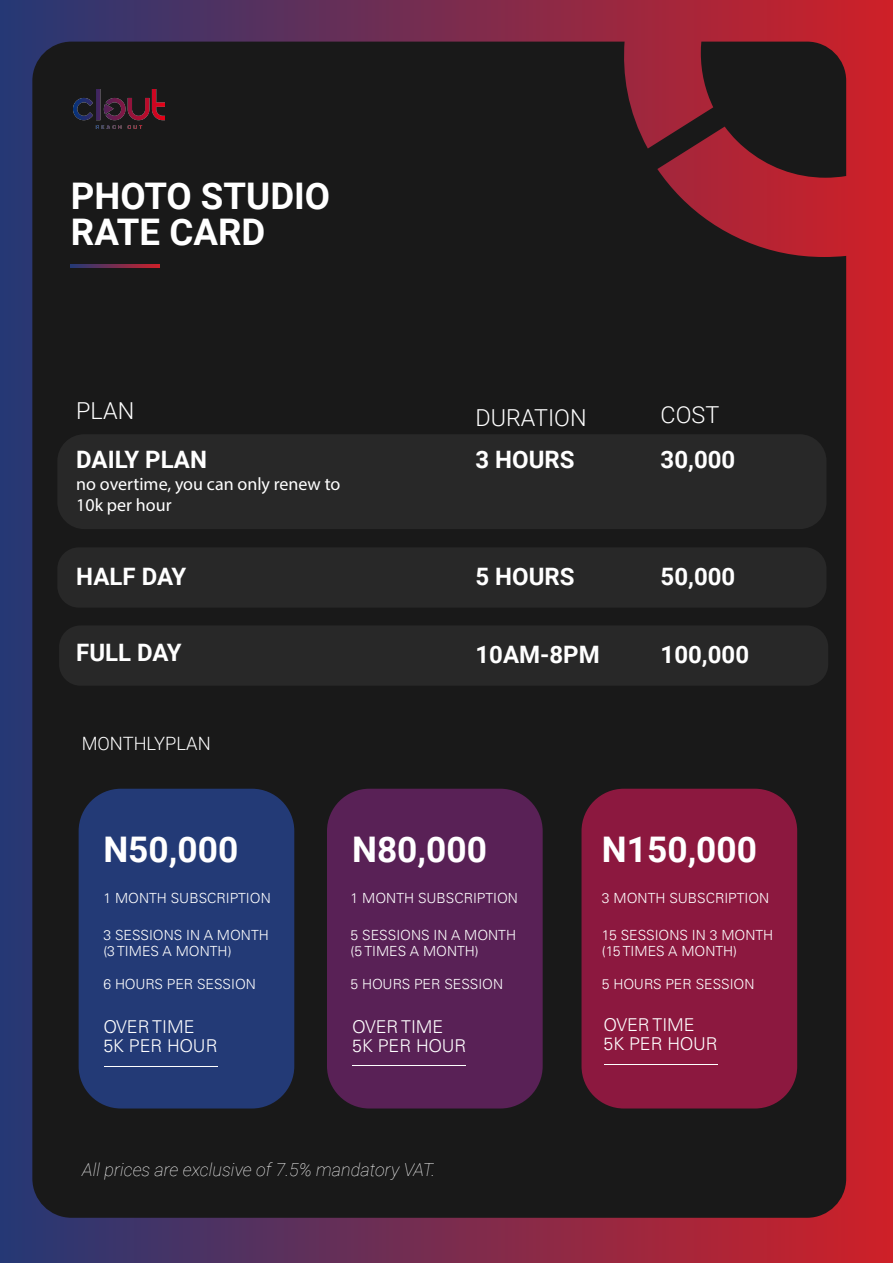
<style>
.page{position:relative;width:893px;height:1263px;background:#fff}
.page>*{position:absolute;margin:0;border:0;box-sizing:border-box;transform-origin:0 0}
.t1{font:700 36.6px/36px "Roboto";color:#fff}
.t2{font:700 35.25px "Roboto";color:#fff}
.t3{font:700 24px "Roboto";color:#fff}
.t4{font:300 23.4px "Roboto";color:#fff}
.t5{font:300 18.3px "Roboto";color:#fff}
.t6{font:italic 100 18px "Roboto";color:#fff}
.t7{font:18px/21.6px "Myriad Pro";color:#fff}
.t8{font:300 17.7px/19px "Univers";color:#fff}
.t9{font:300 13.95px/16.8px "Univers";color:#fff}
</style>
<div class="page">
<div style="left:0;top:0;width:893px;height:1262px;background:linear-gradient(to right,#253875,#cf2028)"></div>
<div style="left:32px;top:42px;width:814px;height:1176px;background:#191919"></div>
<svg style="left:71px;top:265px;width:89px;height:2px"></svg>
<div style="left:57px;top:434px;width:769px;height:95px;background:#282828;border-radius:27px"></div>
<div style="left:57px;top:547px;width:769px;height:61px;background:#282828;border-radius:22px"></div>
<div style="left:59px;top:625px;width:769px;height:61px;background:#282828;border-radius:22px"></div>
<div style="left:79px;top:789px;width:215px;height:319px;background:#233a76;border-radius:42px"></div>
<hr style="left:104px;top:1066px;width:114px;height:1px;background:#fff">
<div style="left:327px;top:789px;width:216px;height:319px;background:#592156;border-radius:42px"></div>
<hr style="left:353px;top:1065px;width:113px;height:1px;background:#fff">
<div style="left:581px;top:789px;width:216px;height:319px;background:#8c183f;border-radius:42px"></div>
<hr style="left:605px;top:1064px;width:113px;height:1px;background:#fff">
<img style="left:73px;top:89px;width:91px;height:39px">
<h1 class="t1" style="left:71px;top:176px;width:261px">PHOTO STUDIO<br>RATE CARD</h1>
<h3 class="t4" style="left:76px;top:394px;width:60px">PLAN</h3>
<h3 class="t4" style="left:475px;top:401px;width:113px">DURATION</h3>
<h3 class="t4" style="left:661px;top:398px;width:60px">COST</h3>
<h3 class="t3" style="left:76px;top:443px;width:132px">DAILY PLAN</h3>
<p class="t7" style="left:76px;top:472px;width:266px">no overtime, you can only renew to<br>10k per hour</p>
<h3 class="t3" style="left:475px;top:443px;width:101px">3 HOURS</h3>
<h3 class="t3" style="left:661px;top:443px;width:76px">30,000</h3>
<h3 class="t3" style="left:76px;top:559px;width:112px">HALF DAY</h3>
<h3 class="t3" style="left:475px;top:559px;width:101px">5 HOURS</h3>
<h3 class="t3" style="left:661px;top:559px;width:76px">50,000</h3>
<h3 class="t3" style="left:76px;top:635px;width:107px">FULL DAY</h3>
<h3 class="t3" style="left:475px;top:637px;width:126px">10AM-8PM</h3>
<h3 class="t3" style="left:661px;top:637px;width:90px">100,000</h3>
<h3 class="t5" style="left:82px;top:731px;width:131px">MONTHLYPLAN</h3>
<h2 class="t2" style="left:103px;top:825px;width:136px">N50,000</h2>
<p class="t9" style="left:103px;top:890px;width:169px">1 MONTH SUBSCRIPTION</p>
<p class="t9" style="left:103px;top:926px;width:167px">3 SESSIONS IN A MONTH (3 TIMES A MONTH)</p>
<p class="t9" style="left:103px;top:975px;width:154px">6 HOURS PER SESSION</p>
<p class="t8" style="left:103px;top:1017px;width:116px">OVER TIME<br>5K PER HOUR</p>
<h2 class="t2" style="left:352px;top:825px;width:136px">N80,000</h2>
<p class="t9" style="left:351px;top:890px;width:169px">1 MONTH SUBSCRIPTION</p>
<p class="t9" style="left:351px;top:926px;width:167px">5 SESSIONS IN A MONTH (5 TIMES A MONTH)</p>
<p class="t9" style="left:351px;top:975px;width:154px">5 HOURS PER SESSION</p>
<p class="t8" style="left:352px;top:1017px;width:116px">OVER TIME<br>5K PER HOUR</p>
<p class="t6" style="left:82px;top:1157px;width:355px">All prices are exclusive of 7.5% mandatory VAT.</p>
<h2 class="t2" style="left:602px;top:825px;width:157px">N150,000</h2>
<p class="t9" style="left:602px;top:890px;width:169px">3 MONTH SUBSCRIPTION</p>
<p class="t9" style="left:602px;top:926px;width:173px">15 SESSIONS IN 3 MONTH (15 TIMES A MONTH)</p>
<p class="t9" style="left:602px;top:975px;width:154px">5 HOURS PER SESSION</p>
<p class="t8" style="left:604px;top:1015px;width:116px">OVER TIME<br>5K PER HOUR</p>
</div>
